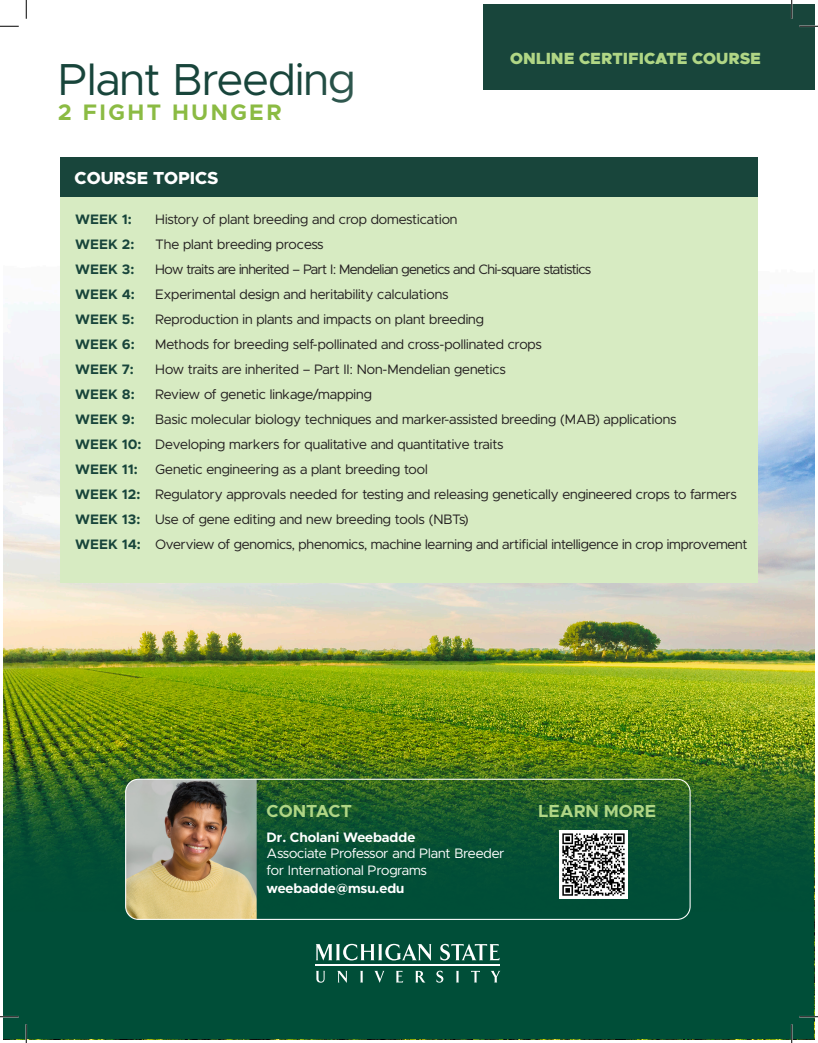
<style>
.page{position:relative;width:818px;height:1043px;background:#fff}
.page>*{position:absolute;margin:0;border:0;box-sizing:border-box;transform-origin:0 0}
.t1{font:45px "Metropolis";color:#18453b}
.t2{font:700 22.5px "Metropolis";letter-spacing:.11em;color:#8bbb43}
.t3{font:700 17.5px "Metropolis";color:#b0d685}
.t4{font:800 17.5px "Metropolis";color:#fff}
.t5{font:900 16.25px "Metropolis";color:#b0d685}
.t6{font:13.75px "Metropolis";color:#231f20}
.t7{font:13.75px "Metropolis";letter-spacing:-.03em;color:#231f20}
.t8{font:700 13.75px "Metropolis";color:#18453b}
.t9{font:13.75px "Metropolis";color:#fff}
.t10{font:700 13.75px "Metropolis";color:#fff}
.s1{font-weight:700;color:#18453b}
</style>
<div class="page">
<img style="left:4px;top:89px;width:810px;height:567px">
<div style="left:60px;top:186px;width:698px;height:397px;background:#d7ebc2"></div>
<div style="left:60px;top:157px;width:698px;height:40px;background:#18453b"></div>
<div style="left:483px;top:4px;width:331px;height:85px;background:#18453b"></div>
<img style="left:4px;top:656px;width:810px;height:383px">
<img style="left:559px;top:830px;width:68px;height:68px">
<img style="left:126px;top:779px;width:131px;height:140px">
<div style="left:125px;top:778px;width:565px;height:141px;border:1px solid #fff;border-radius:13px"></div>
<svg style="left:316px;top:970px;width:9px;height:12px"></svg>
<svg style="left:337px;top:970px;width:10px;height:12px"></svg>
<svg style="left:360px;top:970px;width:3px;height:12px"></svg>
<svg style="left:374px;top:970px;width:10px;height:12px"></svg>
<svg style="left:396px;top:970px;width:7px;height:12px"></svg>
<svg style="left:415px;top:970px;width:10px;height:12px"></svg>
<svg style="left:436px;top:970px;width:7px;height:12px"></svg>
<svg style="left:456px;top:970px;width:3px;height:12px"></svg>
<svg style="left:471px;top:970px;width:9px;height:12px"></svg>
<svg style="left:490px;top:970px;width:10px;height:12px"></svg>
<svg style="left:315px;top:943px;width:116px;height:17px"></svg>
<svg style="left:440px;top:943px;width:59px;height:17px"></svg>
<hr style="left:315px;top:964px;width:185px;height:1px;background:#fff">
<svg style="left:0;top:25px;width:19px;height:2px"></svg>
<svg style="left:799px;top:25px;width:19px;height:2px"></svg>
<svg style="left:0;top:1015px;width:19px;height:2px"></svg>
<svg style="left:799px;top:1015px;width:19px;height:2px"></svg>
<svg style="left:25px;top:0;width:2px;height:19px"></svg>
<svg style="left:25px;top:1024px;width:2px;height:18px"></svg>
<svg style="left:790px;top:0;width:2px;height:19px"></svg>
<svg style="left:790px;top:1024px;width:2px;height:18px"></svg>
<h1 class="t1" style="left:58px;top:52px;width:299px">Plant Breeding</h1>
<h2 class="t2" style="left:58px;top:98px;width:226px">2 FIGHT HUNGER</h2>
<p class="t5" style="left:510px;top:48px;width:252px">ONLINE CERTIFICATE COURSE</p>
<p class="t4" style="left:75px;top:166px;width:145px">COURSE TOPICS</p>
<p class="t8" style="left:75px;top:210px;width:58px">WEEK 1:</p>
<p class="t6" style="left:155px;top:210px;width:304px">History of plant breeding and crop domestication</p>
<p class="t8" style="left:75px;top:235px;width:61px">WEEK 2:</p>
<p class="t6" style="left:155px;top:235px;width:170px">The plant breeding process</p>
<p class="t8" style="left:75px;top:260px;width:61px">WEEK 3:</p>
<p class="t7" style="left:155px;top:260px;width:437px">How traits are inherited – Part I: Mendelian genetics and Chi-square statistics</p>
<p class="t8" style="left:75px;top:285px;width:61px">WEEK 4:</p>
<p class="t6" style="left:155px;top:285px;width:295px">Experimental design and heritability calculations</p>
<p class="t8" style="left:75px;top:310px;width:61px">WEEK 5:</p>
<p class="t6" style="left:155px;top:310px;width:330px">Reproduction in plants and impacts on plant breeding</p>
<p class="t8" style="left:75px;top:335px;width:61px">WEEK 6:</p>
<p class="t6" style="left:155px;top:335px;width:388px">Methods for breeding self-pollinated and cross-pollinated crops</p>
<p class="t8" style="left:75px;top:360px;width:60px">WEEK 7:</p>
<p class="t6" style="left:155px;top:360px;width:352px">How traits are inherited – Part II: Non-Mendelian genetics</p>
<p class="t8" style="left:75px;top:385px;width:61px">WEEK 8:</p>
<p class="t6" style="left:155px;top:385px;width:218px">Review of genetic linkage/mapping</p>
<p class="t8" style="left:75px;top:410px;width:61px">WEEK 9:</p>
<p class="t6" style="left:155px;top:410px;width:523px">Basic molecular biology techniques and marker-assisted breeding (MAB) applications</p>
<p class="t6" style="left:75px;top:435px;width:430px"><span class="s1">WEEK 10:</span> Developing markers for qualitative and quantitative traits</p>
<p class="t8" style="left:75px;top:460px;width:64px">WEEK 11:</p>
<p class="t6" style="left:155px;top:460px;width:274px">Genetic engineering as a plant breeding tool</p>
<p class="t6" style="left:75px;top:485px;width:663px"><span class="s1">WEEK 12:</span> Regulatory approvals needed for testing and releasing genetically engineered crops to farmers</p>
<p class="t6" style="left:75px;top:510px;width:395px"><span class="s1">WEEK 13:</span> Use of gene editing and new breeding tools (NBTs)</p>
<p class="t6" style="left:75px;top:535px;width:673px"><span class="s1">WEEK 14:</span> Overview of genomics, phenomics, machine learning and artificial intelligence in crop improvement</p>
<p class="t3" style="left:266px;top:799px;width:87px">CONTACT</p>
<p class="t3" style="left:538px;top:799px;width:119px">LEARN MORE</p>
<p class="t10" style="left:266px;top:828px;width:150px">Dr. Cholani Weebadde</p>
<p class="t9" style="left:266px;top:845px;width:239px">Associate Professor and Plant Breeder</p>
<p class="t9" style="left:266px;top:861px;width:162px">for International Programs</p>
<p class="t10" style="left:266px;top:879px;width:139px">weebadde@msu.edu</p>
</div>
